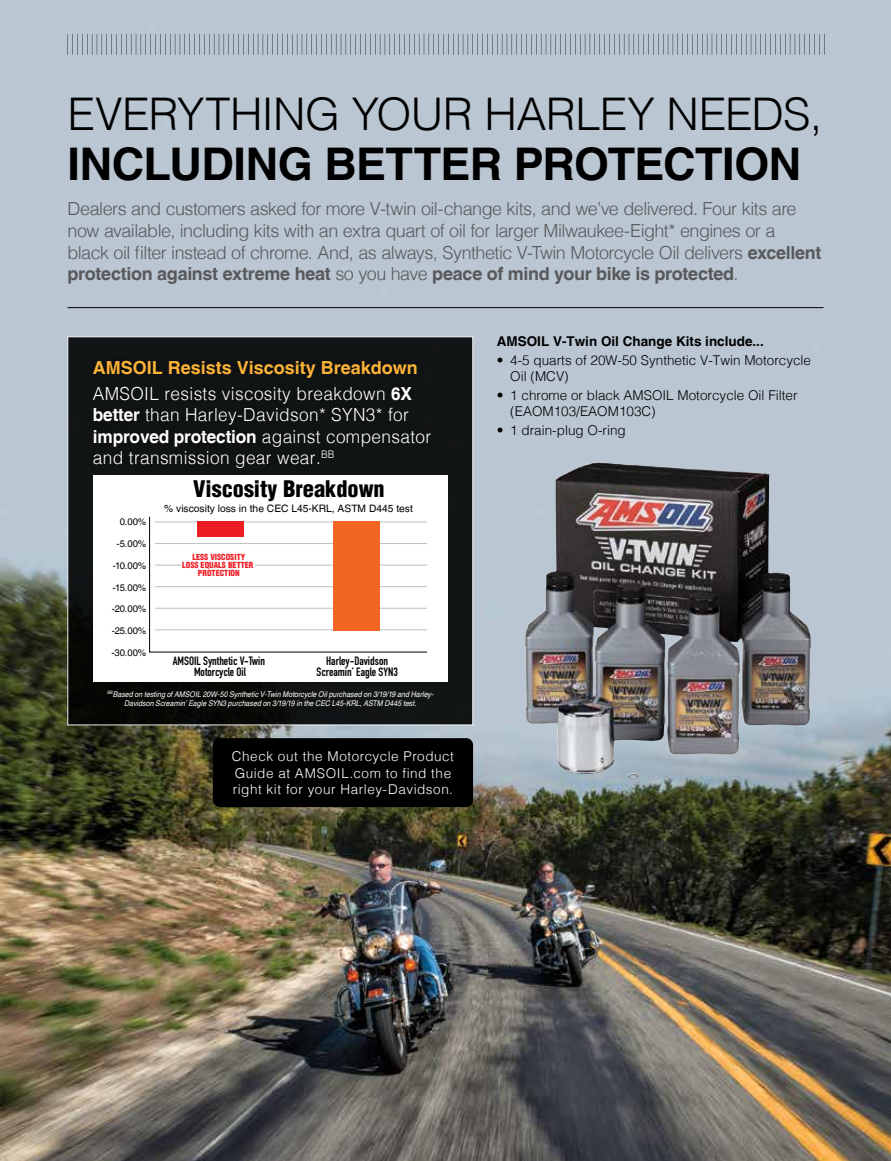
<style>
.page{position:relative;width:891px;height:1161px;background:#fff}
.page>*{position:absolute;margin:0;border:0;box-sizing:border-box;transform-origin:0 0}
.t1{font:300 45px "Helvetica LT";letter-spacing:-.01em;color:#000}
.t2{font:700 45px "Helvetica LT";letter-spacing:-.015em;color:#000}
.t3{font:900 condensed 22.35px "Helvetica LT";color:#000}
.t4{font:300 18px/21.6px "Helvetica LT";letter-spacing:-.03em;color:#58595b}
.t5{font:300 18px/21.6px "Helvetica LT";letter-spacing:.02em;color:#fff;scale:.96 1}
.t6{font:700 18px/25.7px "Helvetica LT";color:#fcb338}
.t7{font:300 13.5px/16.2px "Helvetica LT";color:#000}
.t8{font:300 13.5px/16.2px "Helvetica LT";letter-spacing:.04em;color:#fff}
.t9{font:700 13.5px "Helvetica LT";color:#000}
.t10{font:700 11.85px/10.9px "DIN Condensed";color:#000;text-align:center}
.t11{font:10.2px "Helvetica LT";color:#000}
.t12{font:9.6px "Helvetica LT";color:#000}
.t13{font:900 condensed 8.1px/7.8px "Helvetica LT";color:#ed1d24;text-align:center}
.t14{font:italic 7.8px/9.4px "Helvetica LT";color:#fff;text-align:center;scale:.9 1}
.s1{font-weight:700}
.s2{font-weight:300;color:#fff}
.s3{color:#fff}
</style>
<div class="page">
<img style="left:0;top:0;width:891px;height:1161px">
<svg style="left:68px;top:34px;width:757px;height:21px"></svg>
<img style="left:525px;top:463px;width:214px;height:311px">
<div style="left:213px;top:738px;width:260px;height:69px;background:#000;border-radius:7px"></div>
<hr style="left:68px;top:307px;width:756px;height:1px;background:#000">
<div style="left:68px;top:337px;width:405px;height:388px;background:linear-gradient(to bottom,#141719,#0c0e0e)"></div>
<div style="left:84px;top:352px;width:355px;height:126px;background:#101314"></div>
<div style="left:93px;top:475px;width:355px;height:207px;background:#fff"></div>
<svg style="left:149px;top:516px;width:278px;height:137px"></svg>
<div style="left:197px;top:522px;width:47px;height:15px;background:#ed1d24"></div>
<div style="left:333px;top:522px;width:47px;height:109px;background:#f26522"></div>
<div style="left:181px;top:561px;width:74px;height:8px;background:#fff"></div>
<h1 class="t1" style="left:68px;top:86px;width:756px">EVERYTHING YOUR HARLEY NEEDS,</h1>
<h1 class="t2" style="left:68px;top:145px;width:735px">INCLUDING BETTER PROTECTION</h1>
<p class="t4" style="left:68px;top:198px;width:756px">Dealers and customers asked for more V-twin oil-change kits, and we’ve delivered. Four kits are now available, including kits with an extra quart of oil for larger Milwaukee-Eight* engines or a black oil filter instead of chrome. And, as always, Synthetic V-Twin Motorcycle Oil delivers <span class="s1">excellent protection against extreme heat</span> so you have <span class="s1">peace of mind your bike is protected</span>.</p>
<p class="t6" style="left:93px;top:356px;width:327px">AMSOIL Resists Viscosity Breakdown<br><span class="s2">AMSOIL resists viscosity breakdown</span> <span class="s3">6X</span></p>
<p class="t5" style="left:93px;top:404px;width:354px"><span class="s1">better</span> than Harley-Davidson* SYN3* for <span class="s1">improved protection</span> against compensator and transmission gear wear.<sup>BB</sup></p>
<p class="t3" style="left:193px;top:480px;width:193px">Viscosity Breakdown</p>
<p class="t12" style="left:120px;top:518px;width:28px">0.00%</p>
<p class="t12" style="left:117px;top:540px;width:31px">-5.00%</p>
<p class="t12" style="left:113px;top:562px;width:35px">-10.00%</p>
<p class="t12" style="left:113px;top:583px;width:35px">-15.00%</p>
<p class="t12" style="left:112px;top:605px;width:36px">-20.00%</p>
<p class="t12" style="left:112px;top:627px;width:36px">-25.00%</p>
<p class="t12" style="left:111px;top:649px;width:36px">-30.00%</p>
<p class="t11" style="left:164px;top:505px;width:250px">% viscosity loss in the CEC L45-KRL, ASTM D445 test</p>
<p class="t13" style="left:182px;top:554px;width:73px">LESS VISCOSITY<br>LOSS EQUALS BETTER<br>PROTECTION</p>
<p class="t10" style="left:173px;top:656px;width:94px">AMSOIL Synthetic V-Twin<br>Motorcycle Oil</p>
<p class="t10" style="left:317px;top:656px;width:83px">Harley-Davidson<br>Screamin’ Eagle SYN3</p>
<p class="t14" style="left:107px;top:690px;width:363px"><sup>BB</sup>Based on testing of AMSOIL 20W-50 Synthetic V-Twin Motorcycle Oil purchased on 3/19/19 and Harley-<br>Davidson Screamin’ Eagle SYN3 purchased on 3/19/19 in the CEC L45-KRL, ASTM D445 test.</p>
<p class="t8" style="left:232px;top:750px;width:224px">Check out the Motorcycle Product<br>Guide at AMSOIL.com to find the right kit for your Harley-Davidson.</p>
<p class="t9" style="left:497px;top:336px;width:269px">AMSOIL V-Twin Oil Change Kits include...</p>
<p class="t7" style="left:510px;top:352px;width:302px;text-indent:-14px">• 4-5 quarts of 20W-50 Synthetic V-Twin Motorcycle<br>Oil (MCV)</p>
<p class="t7" style="left:510px;top:389px;width:289px;text-indent:-14px">• 1 chrome or black AMSOIL Motorcycle Oil Filter (EAOM103/EAOM103C)</p>
<p class="t7" style="left:497px;top:424px;width:131px">• 1 drain-plug O-ring</p>
</div>
